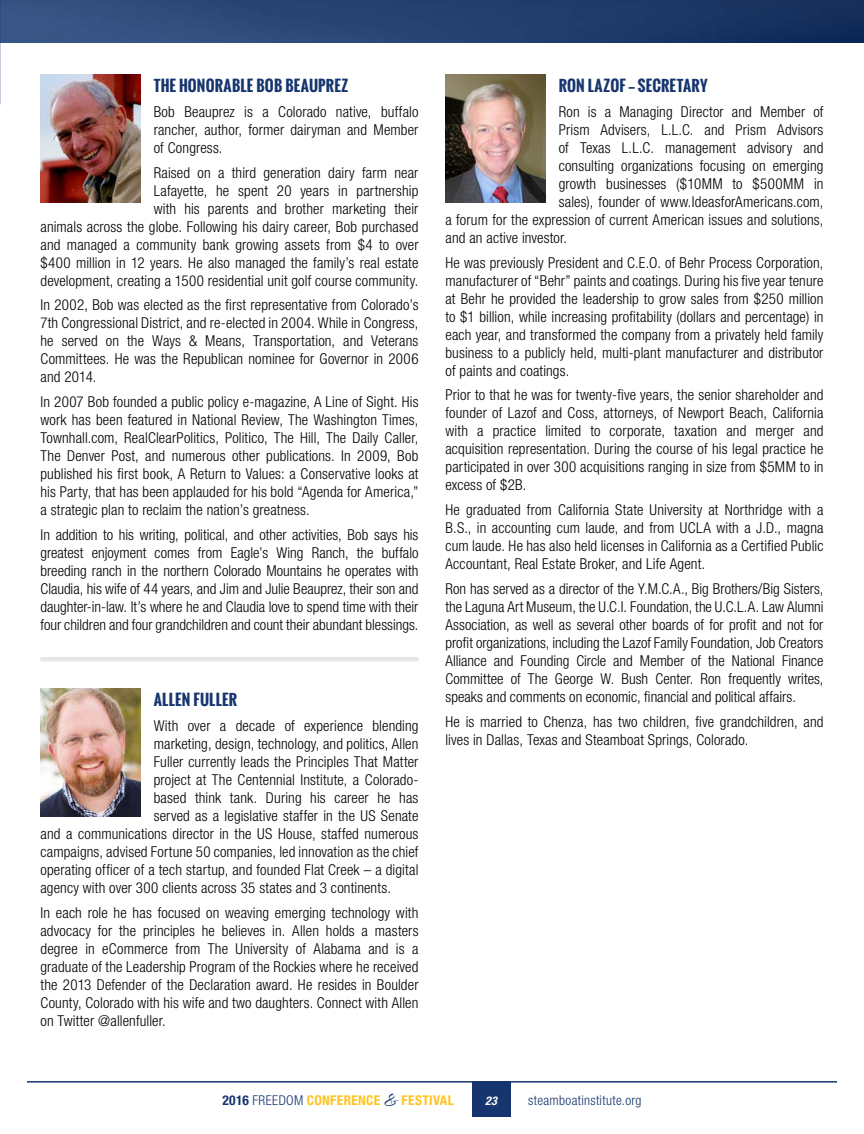
<style>
.page{position:relative;width:864px;height:1134px;background:#fff}
.page>*{position:absolute;margin:0;border:0;box-sizing:border-box;transform-origin:0 0}
.t1{font:300 condensed 15px/18px "Helvetica Neue LT Std";letter-spacing:.01em;color:#000;text-align:justify}
.t2{font:700 15px "Oswald";letter-spacing:.015em;color:#16356e}
.t3{font:700 condensed 13.5px "Helvetica Neue LT Std";letter-spacing:.025em;color:#ffc421}
.t4{font:300 condensed 13.5px "Helvetica Neue LT Std";letter-spacing:.025em;color:#16356e}
.t5{font:italic 700 condensed 12px "Helvetica Neue LT Std";color:#fff}
.s1{color:#16356e}
.s2{font-weight:300;color:#16356e}
.s3{font-family:"Spring LP";font-weight:300;font-stretch:normal;font-size:22.5px;color:#16356e}
</style>
<div class="page">
<div style="left:472px;top:1081px;width:38px;height:36px;background:#16356e"></div>
<hr style="left:27px;top:1081px;width:810px;height:2px;background:#16356e">
<img style="left:0;top:0;width:864px;height:42px">
<hr style="left:40px;top:657px;width:378px;height:4px;background:#e6e7e8">
<img style="left:40px;top:688px;width:100px;height:129px">
<img style="left:40px;top:74px;width:100px;height:128px">
<img style="left:446px;top:74px;width:99px;height:128px">
<p class="t2" style="left:154px;top:75px;width:196px">THE HONORABLE BOB BEAUPREZ</p>
<p class="t1" style="left:154px;top:103px;width:266px">Bob Beauprez is a Colorado native, buffalo rancher, author, former dairyman and Member of Congress.</p>
<p class="t1" style="left:40px;top:163px;width:380px;text-align:right">Raised on a third generation dairy farm near<br>Lafayette, he spent 20 years in partnership<br>with his parents and brother marketing their<br>animals across the globe. Following his dairy career, Bob purchased and managed a community bank growing assets from $4 to over $400 million in 12 years. He also managed the family’s real estate development, creating a 1500 residential unit golf course community.</p>
<p class="t1" style="left:40px;top:296px;width:380px">In 2002, Bob was elected as the first representative from Colorado’s 7th Congressional District, and re-elected in 2004. While in Congress, he served on the Ways &amp; Means, Transportation, and Veterans Committees. He was the Republican nominee for Governor in 2006 and 2014.</p>
<p class="t1" style="left:40px;top:393px;width:380px">In 2007 Bob founded a public policy e-magazine, A Line of Sight. His work has been featured in National Review, The Washington Times, Townhall.com, RealClearPolitics, Politico, The Hill, The Daily Caller, The Denver Post, and numerous other publications. In 2009, Bob published his first book, A Return to Values: a Conservative looks at his Party, that has been applauded for his bold “Agenda for America,” a strategic plan to reclaim the nation’s greatness.</p>
<p class="t1" style="left:40px;top:526px;width:380px">In addition to his writing, political, and other activities, Bob says his greatest enjoyment comes from Eagle’s Wing Ranch, the buffalo breeding ranch in the northern Colorado Mountains he operates with Claudia, his wife of 44 years, and Jim and Julie Beauprez, their son and daughter-in-law. It’s where he and Claudia love to spend time with their four children and four grandchildren and count their abundant blessings.</p>
<p class="t2" style="left:154px;top:689px;width:85px">ALLEN FULLER</p>
<p class="t1" style="left:154px;top:717px;width:266px">With over a decade of experience blending</p>
<p class="t1" style="left:154px;top:735px;width:266px">marketing, design, technology, and politics, Allen</p>
<p class="t1" style="left:154px;top:753px;width:266px">Fuller currently leads the Principles That Matter</p>
<p class="t1" style="left:154px;top:771px;width:266px">project at The Centennial Institute, a Colorado-</p>
<p class="t1" style="left:154px;top:789px;width:266px">based think tank. During his career he has</p>
<p class="t1" style="left:154px;top:807px;width:266px">served as a legislative staffer in the US Senate</p>
<p class="t1" style="left:40px;top:825px;width:379px">and a communications director in the US House, staffed numerous</p>
<p class="t1" style="left:40px;top:843px;width:380px">campaigns, advised Fortune 50 companies, led innovation as the chief</p>
<p class="t1" style="left:40px;top:861px;width:379px">operating officer of a tech startup, and founded Flat Creek – a digital</p>
<p class="t1" style="left:40px;top:879px;width:352px">agency with over 300 clients across 35 states and 3 continents.</p>
<p class="t1" style="left:40px;top:903px;width:380px">In each role he has focused on weaving emerging technology with advocacy for the principles he believes in. Allen holds a masters degree in eCommerce from The University of Alabama and is a graduate of the Leadership Program of the Rockies where he received the 2013 Defender of the Declaration award. He resides in Boulder County, Colorado with his wife and two daughters. Connect with Allen on Twitter @allenfuller.</p>
<p class="t2" style="left:559px;top:75px;width:150px">RON LAZOF — SECRETARY</p>
<p class="t1" style="left:559px;top:103px;width:266px">Ron is a Managing Director and Member of</p>
<p class="t1" style="left:559px;top:121px;width:266px">Prism Advisers, L.L.C. and Prism Advisors</p>
<p class="t1" style="left:559px;top:139px;width:266px">of Texas L.L.C. management advisory and</p>
<p class="t1" style="left:559px;top:157px;width:266px">consulting organizations focusing on emerging</p>
<p class="t1" style="left:559px;top:175px;width:266px">growth businesses ($10MM to $500MM in</p>
<p class="t1" style="left:559px;top:193px;width:266px">sales), founder of www.IdeasforAmericans.com,</p>
<p class="t1" style="left:445px;top:211px;width:379px">a forum for the expression of current American issues and solutions,</p>
<p class="t1" style="left:445px;top:229px;width:123px">and an active investor.</p>
<p class="t1" style="left:445px;top:253px;width:379px">He was previously President and C.E.O. of Behr Process Corporation, manufacturer of “Behr” paints and coatings. During his five year tenure at Behr he provided the leadership to grow sales from $250 million to $1 billion, while increasing profitability (dollars and percentage) in each year, and transformed the company from a privately held family business to a publicly held, multi-plant manufacturer and distributor of paints and coatings.</p>
<p class="t1" style="left:445px;top:386px;width:380px">Prior to that he was for twenty-five years, the senior shareholder and founder of Lazof and Coss, attorneys, of Newport Beach, California with a practice limited to corporate, taxation and merger and acquisition representation. During the course of his legal practice he participated in over 300 acquisitions ranging in size from $5MM to in excess of $2B.</p>
<p class="t1" style="left:445px;top:501px;width:380px">He graduated from California State University at Northridge with a B.S., in accounting cum laude, and from UCLA with a J.D., magna cum laude. He has also held licenses in California as a Certified Public Accountant, Real Estate Broker, and Life Agent.</p>
<p class="t1" style="left:445px;top:580px;width:380px">Ron has served as a director of the Y.M.C.A., Big Brothers/Big Sisters, the Laguna Art Museum, the U.C.I. Foundation, the U.C.L.A. Law Alumni Association, as well as several other boards of for profit and not for profit organizations, including the Lazof Family Foundation, Job Creators Alliance and Founding Circle and Member of the National Finance Committee of The George W. Bush Center. Ron frequently writes, speaks and comments on economic, financial and political affairs.</p>
<p class="t1" style="left:445px;top:712px;width:379px">He is married to Chenza, has two children, five grandchildren, and lives in Dallas, Texas and Steamboat Springs, Colorado.</p>
<p class="t3" style="left:222px;top:1092px;width:233px"><span class="s1">2016</span> <span class="s2">FREEDOM</span> CONFERENCE <span class="s3">&amp;</span> FESTIVAL</p>
<p class="t5" style="left:485px;top:1094px;width:13px">23</p>
<p class="t4" style="left:528px;top:1092px;width:115px">steamboatinstitute.org</p>
</div>
